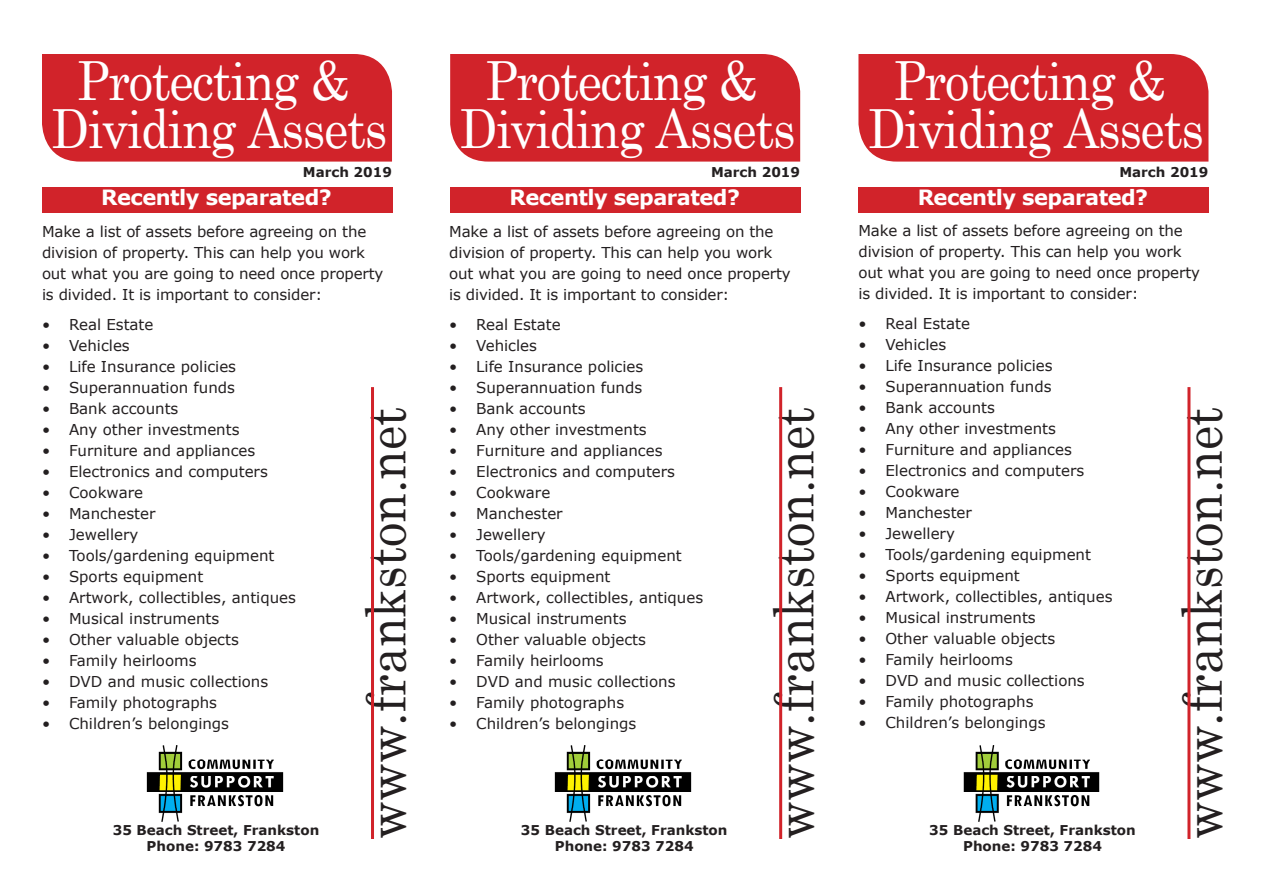
<style>
.page{position:relative;width:1263px;height:893px;background:#fff}
.page>*{position:absolute;margin:0;border:0;box-sizing:border-box;transform-origin:0 0}
.t1{font:54px/48px "Century Schoolbook";letter-spacing:-.025em;color:#fff;text-align:center;scale:.9 1}
.t2{font:54px "Century Schoolbook";color:#231f20;scale:.9 1}
.t3{font:700 21px "Verdana";letter-spacing:-.025em;color:#fff}
.t4{font:15px/21px "Verdana";color:#231f20}
.style43{font:700 13.5px "Verdana";color:#231f20}
</style>
<div class="page">
<hr style="left:1187px;top:387px;width:3px;height:452px;background:#d1232a">
<div style="left:858px;top:54px;width:350px;height:108px;background:#d1232a"></div>
<div style="left:858px;top:187px;width:351px;height:25px;background:#d1232a"></div>
<hr style="left:371px;top:387px;width:3px;height:452px;background:#d1232a">
<div style="left:42px;top:54px;width:350px;height:108px;background:#d1232a"></div>
<div style="left:42px;top:187px;width:351px;height:25px;background:#d1232a"></div>
<hr style="left:779px;top:387px;width:3px;height:452px;background:#d1232a">
<div style="left:450px;top:54px;width:350px;height:108px;background:#d1232a"></div>
<div style="left:450px;top:187px;width:351px;height:25px;background:#d1232a"></div>
<img style="left:146px;top:745px;width:138px;height:77px">
<img style="left:554px;top:745px;width:138px;height:77px">
<img style="left:963px;top:745px;width:137px;height:77px">
<p class="t1" style="left:52px;top:52px;width:375px">Protecting &amp;<br>Dividing Assets</p>
<p class="style43" style="left:303px;top:163px;width:91px">March 2019</p>
<p class="t3" style="left:101px;top:183px;width:232px">Recently separated?</p>
<p class="t4" style="left:42px;top:220px;width:343px">Make a list of assets before agreeing on the division of property. This can help you work out what you are going to need once property is divided. It is important to consider:</p>
<p class="t4" style="left:42px;top:313px;width:113px">• Real Estate</p>
<p class="t4" style="left:42px;top:334px;width:89px">• Vehicles</p>
<p class="t4" style="left:42px;top:355px;width:196px">• Life Insurance policies</p>
<p class="t4" style="left:42px;top:376px;width:195px">• Superannuation funds</p>
<p class="t4" style="left:42px;top:397px;width:138px">• Bank accounts</p>
<p class="t4" style="left:42px;top:418px;width:199px">• Any other investments</p>
<p class="t4" style="left:42px;top:439px;width:215px">• Furniture and appliances</p>
<p class="t4" style="left:42px;top:460px;width:227px">• Electronics and computers</p>
<p class="t4" style="left:42px;top:481px;width:103px">• Cookware</p>
<p class="t4" style="left:42px;top:502px;width:115px">• Manchester</p>
<p class="t4" style="left:42px;top:523px;width:98px">• Jewellery</p>
<p class="t4" style="left:42px;top:544px;width:234px">• Tools/gardening equipment</p>
<p class="t4" style="left:42px;top:565px;width:163px">• Sports equipment</p>
<p class="t4" style="left:42px;top:586px;width:255px">• Artwork, collectibles, antiques</p>
<p class="t4" style="left:42px;top:607px;width:179px">• Musical instruments</p>
<p class="t4" style="left:42px;top:628px;width:198px">• Other valuable objects</p>
<p class="t4" style="left:42px;top:649px;width:156px">• Family heirlooms</p>
<p class="t4" style="left:42px;top:670px;width:228px">• DVD and music collections</p>
<p class="t4" style="left:42px;top:691px;width:176px">• Family photographs</p>
<p class="t4" style="left:42px;top:712px;width:189px">• Children’s belongings</p>
<p class="t2" style="left:340px;top:839px;width:482px;rotate:-90deg">www.frankston.net</p>
<p class="style43" style="left:113px;top:820px;width:208px">35 Beach Street, Frankston</p>
<p class="style43" style="left:147px;top:837px;width:140px">Phone: 9783 7284</p>
<p class="t1" style="left:460px;top:52px;width:375px">Protecting &amp;<br>Dividing Assets</p>
<p class="style43" style="left:711px;top:163px;width:91px">March 2019</p>
<p class="t3" style="left:509px;top:183px;width:232px">Recently separated?</p>
<p class="t4" style="left:449px;top:220px;width:343px">Make a list of assets before agreeing on the division of property. This can help you work out what you are going to need once property is divided. It is important to consider:</p>
<p class="t4" style="left:449px;top:313px;width:113px">• Real Estate</p>
<p class="t4" style="left:449px;top:334px;width:89px">• Vehicles</p>
<p class="t4" style="left:449px;top:355px;width:196px">• Life Insurance policies</p>
<p class="t4" style="left:449px;top:376px;width:195px">• Superannuation funds</p>
<p class="t4" style="left:449px;top:397px;width:138px">• Bank accounts</p>
<p class="t4" style="left:449px;top:418px;width:199px">• Any other investments</p>
<p class="t4" style="left:449px;top:439px;width:215px">• Furniture and appliances</p>
<p class="t4" style="left:449px;top:460px;width:227px">• Electronics and computers</p>
<p class="t4" style="left:449px;top:481px;width:103px">• Cookware</p>
<p class="t4" style="left:449px;top:502px;width:115px">• Manchester</p>
<p class="t4" style="left:449px;top:523px;width:98px">• Jewellery</p>
<p class="t4" style="left:449px;top:544px;width:234px">• Tools/gardening equipment</p>
<p class="t4" style="left:449px;top:565px;width:163px">• Sports equipment</p>
<p class="t4" style="left:449px;top:586px;width:255px">• Artwork, collectibles, antiques</p>
<p class="t4" style="left:449px;top:607px;width:179px">• Musical instruments</p>
<p class="t4" style="left:449px;top:628px;width:198px">• Other valuable objects</p>
<p class="t4" style="left:449px;top:649px;width:156px">• Family heirlooms</p>
<p class="t4" style="left:449px;top:670px;width:228px">• DVD and music collections</p>
<p class="t4" style="left:449px;top:691px;width:176px">• Family photographs</p>
<p class="t4" style="left:449px;top:712px;width:189px">• Children’s belongings</p>
<p class="t2" style="left:749px;top:839px;width:482px;rotate:-90deg">www.frankston.net</p>
<p class="style43" style="left:521px;top:820px;width:208px">35 Beach Street, Frankston</p>
<p class="style43" style="left:555px;top:837px;width:140px">Phone: 9783 7284</p>
<p class="t1" style="left:868px;top:52px;width:375px">Protecting &amp;<br>Dividing Assets</p>
<p class="style43" style="left:1119px;top:163px;width:91px">March 2019</p>
<p class="t3" style="left:918px;top:183px;width:232px">Recently separated?</p>
<p class="t4" style="left:858px;top:220px;width:343px">Make a list of assets before agreeing on the division of property. This can help you work out what you are going to need once property is divided. It is important to consider:</p>
<p class="t4" style="left:858px;top:313px;width:113px">• Real Estate</p>
<p class="t4" style="left:858px;top:334px;width:89px">• Vehicles</p>
<p class="t4" style="left:858px;top:355px;width:196px">• Life Insurance policies</p>
<p class="t4" style="left:858px;top:376px;width:195px">• Superannuation funds</p>
<p class="t4" style="left:858px;top:397px;width:138px">• Bank accounts</p>
<p class="t4" style="left:858px;top:418px;width:199px">• Any other investments</p>
<p class="t4" style="left:858px;top:439px;width:215px">• Furniture and appliances</p>
<p class="t4" style="left:858px;top:460px;width:227px">• Electronics and computers</p>
<p class="t4" style="left:858px;top:481px;width:103px">• Cookware</p>
<p class="t4" style="left:858px;top:502px;width:115px">• Manchester</p>
<p class="t4" style="left:858px;top:523px;width:98px">• Jewellery</p>
<p class="t4" style="left:858px;top:544px;width:234px">• Tools/gardening equipment</p>
<p class="t4" style="left:858px;top:565px;width:163px">• Sports equipment</p>
<p class="t4" style="left:858px;top:586px;width:255px">• Artwork, collectibles, antiques</p>
<p class="t4" style="left:858px;top:607px;width:179px">• Musical instruments</p>
<p class="t4" style="left:858px;top:628px;width:198px">• Other valuable objects</p>
<p class="t4" style="left:858px;top:649px;width:156px">• Family heirlooms</p>
<p class="t4" style="left:858px;top:670px;width:228px">• DVD and music collections</p>
<p class="t4" style="left:858px;top:691px;width:176px">• Family photographs</p>
<p class="t4" style="left:858px;top:712px;width:189px">• Children’s belongings</p>
<p class="t2" style="left:1157px;top:839px;width:482px;rotate:-90deg">www.frankston.net</p>
<p class="style43" style="left:929px;top:820px;width:208px">35 Beach Street, Frankston</p>
<p class="style43" style="left:963px;top:837px;width:140px">Phone: 9783 7284</p>
</div>
